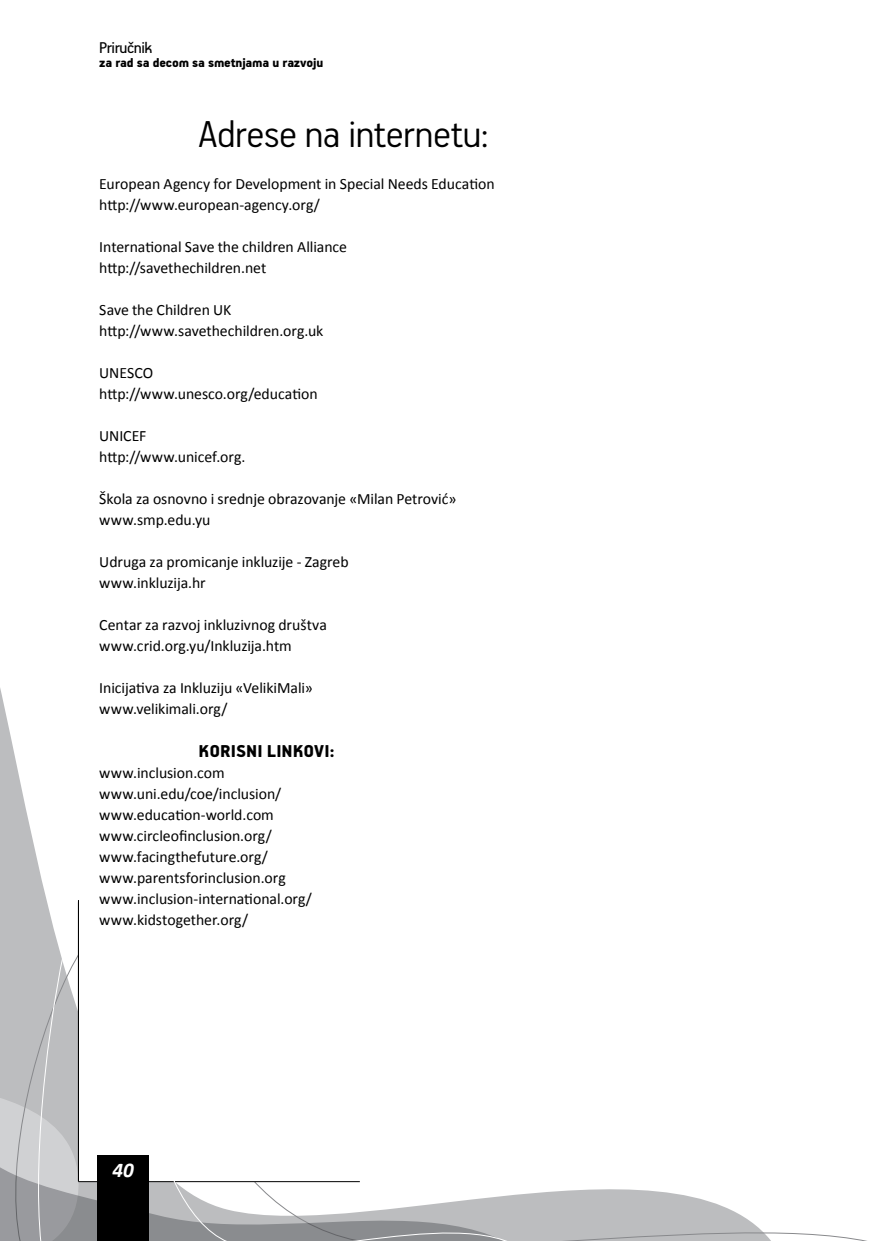
<style>
.page{position:relative;width:874px;height:1241px;background:#fff}
.page>*{position:absolute;margin:0;border:0;box-sizing:border-box;transform-origin:0 0}
.t1{font:300 42px "PF Handbook Pro";letter-spacing:-.005em;color:#000}
.t2{font:italic 700 21px "Calibri";color:#fff}
.t3{font:900 19.25px "PF Handbook Pro";color:#000}
.t4{font:17.5px "PF Handbook Pro";letter-spacing:-.025em;color:#000}
.t5{font:15.75px/21px "Calibri";letter-spacing:-.005em;color:#000}
.t6{font:900 14px "PF Handbook Pro";color:#000}
</style>
<div class="page">
<svg style="left:0;top:688px;width:25px;height:114px"></svg>
<svg style="left:613px;top:1189px;width:249px;height:51px"></svg>
<svg style="left:0;top:802px;width:613px;height:438px"></svg>
<p class="t4" style="left:99px;top:37px;width:54px">Priručnik</p>
<p class="t6" style="left:99px;top:54px;width:225px">za rad sa decom sa smetnjama u razvoju</p>
<p class="t1" style="left:198px;top:109px;width:291px">Adrese na internetu:</p>
<p class="t5" style="left:99px;top:173px;width:396px">European Agency for Development in Special Needs Education http://www.european-agency.org/</p>
<p class="t5" style="left:99px;top:236px;width:249px">International Save the children Alliance http://savethechildren.net</p>
<p class="t5" style="left:99px;top:299px;width:225px">Save the Children UK http://www.savethechildren.org.uk</p>
<p class="t5" style="left:99px;top:362px;width:220px">UNESCO http://www.unesco.org/education</p>
<p class="t5" style="left:99px;top:425px;width:148px">UNICEF http://www.unicef.org.</p>
<p class="t5" style="left:99px;top:488px;width:358px">Škola za osnovno i srednje obrazovanje «Milan Petrović» www.smp.edu.yu</p>
<p class="t5" style="left:99px;top:551px;width:251px">Udruga za promicanje inkluzije - Zagreb www.inkluzija.hr</p>
<p class="t5" style="left:99px;top:614px;width:229px">Centar za razvoj inkluzivnog društva www.crid.org.yu/Inkluzija.htm</p>
<p class="t5" style="left:99px;top:677px;width:215px">Inicijativa za Inkluziju «VelikiMali» www.velikimali.org/</p>
<p class="t3" style="left:198px;top:738px;width:137px">Korisni linkovi:</p>
<p class="t5" style="left:99px;top:761px;width:214px">www.inclusion.com www.uni.edu/coe/inclusion/ www.education-world.com www.circleofinclusion.org/ www.facingthefuture.org/ www.parentsforinclusion.org www.inclusion-international.org/ www.kidstogether.org/</p>
<p class="t2" style="left:112px;top:1156px;width:23px">40</p>
</div>
